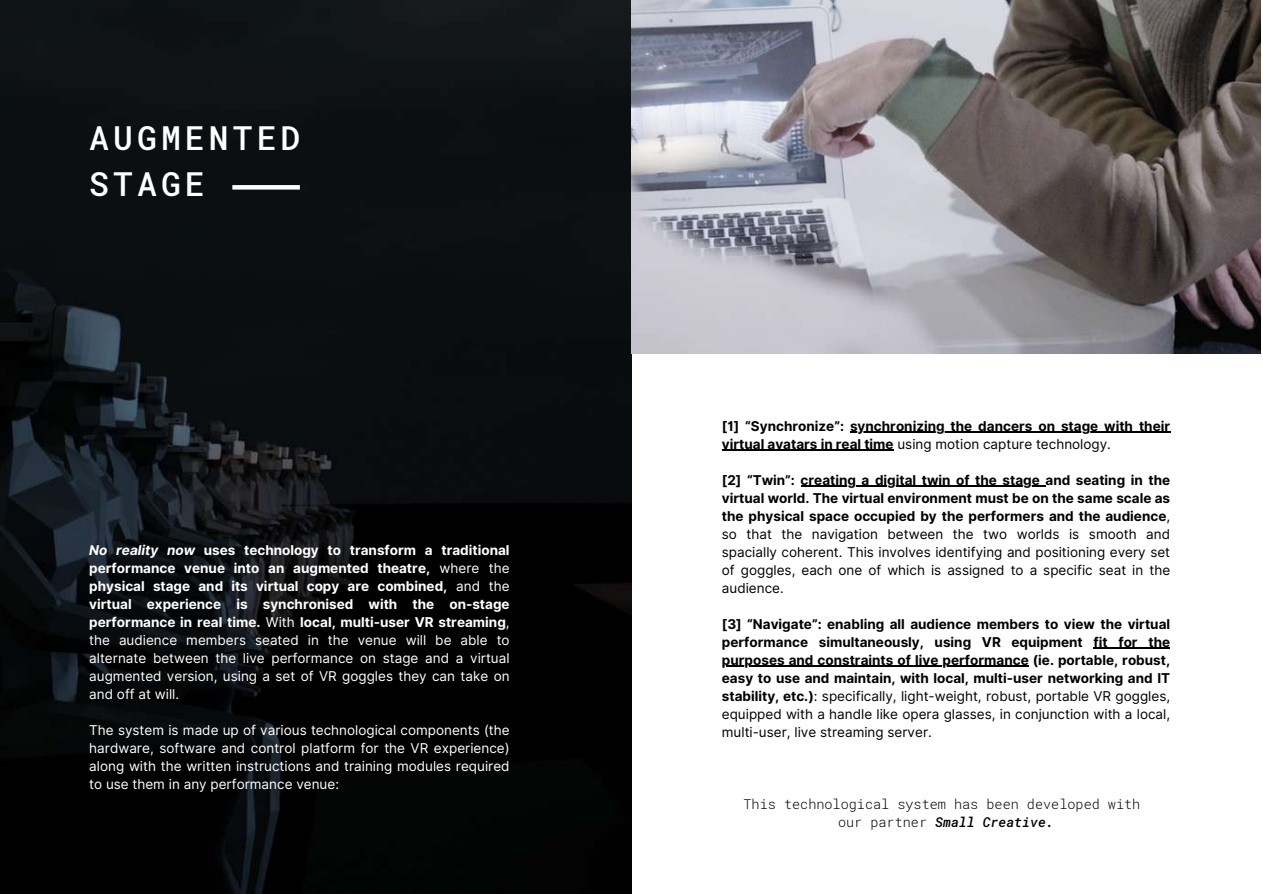
<style>
.page{position:relative;width:1263px;height:894px;background:#fff}
.page>*{position:absolute;margin:0;border:0;box-sizing:border-box;transform-origin:0 0}
.t1{font:500 33px/46px "Roboto Mono";letter-spacing:.125em;color:#fff}
.t2{font:700 13.5px/18px "Inter";color:#000}
.t3{font:700 13.5px/18px "Inter";color:#fff;text-align:justify}
.t4{font:13.5px/18px "Inter";color:#000;text-align:justify}
.t5{font:13.5px/18px "Inter";color:#fff;text-align:justify}
.t6{font:300 13.5px/18px "Roboto Mono";color:#000;text-align:center}
.s1{font-style:italic}
.s2{font-weight:400}
.s3{font-weight:700}
.s4{font-weight:500;font-style:italic}
</style>
<div class="page">
<img style="left:0;top:0;width:631px;height:893px">
<svg style="left:232px;top:185px;width:68px;height:4px"></svg>
<img style="left:631px;top:0;width:630px;height:353px">
<hr style="left:850px;top:431px;width:320px;height:1px;background:#000">
<hr style="left:722px;top:449px;width:172px;height:1px;background:#000">
<hr style="left:800px;top:485px;width:245px;height:1px;background:#000">
<hr style="left:1093px;top:647px;width:77px;height:1px;background:#000">
<hr style="left:722px;top:665px;width:307px;height:1px;background:#000">
<h1 class="t1" style="left:89px;top:114px;width:213px">AUGMENTED<br>STAGE</h1>
<p class="t3" style="left:89px;top:540px;width:422px"><span class="s1">No reality now</span> uses technology to transform a traditional performance venue into an augmented theatre, <span class="s2">where the </span>physical stage and its virtual copy are combined, <span class="s2">and the </span>virtual experience is synchronised with the on-stage performance in real time. <span class="s2">With</span> local, multi-user VR streaming<span class="s2">, the audience members seated in the venue will be able to alternate between the live performance on stage and a virtual augmented version, using a set of VR goggles they can take on and off at will.</span></p>
<p class="t5" style="left:89px;top:720px;width:422px">The system is made up of various technological components (the hardware, software and control platform for the VR experience) along with the written instructions and training modules required to use them in any performance venue:</p>
<p class="t2" style="left:722px;top:416px;width:450px">[1] “Synchronize”: synchronizing the dancers on stage with their virtual avatars in real time <span class="s2">using motion capture technology.</span></p>
<p class="t4" style="left:722px;top:470px;width:450px"><span class="s3">[2] “Twin”: creating a digital twin of the stage and seating in the virtual world. The virtual environment must be on the same scale as the physical space occupied by the performers and the audience</span>, so that the navigation between the two worlds is smooth and spacially coherent. This involves identifying and positioning every set of goggles, each one of which is assigned to a specific seat in the audience.</p>
<p class="t2" style="left:722px;top:614px;width:450px;text-align:justify">[3] “Navigate”: enabling all audience members to view the virtual performance simultaneously, using VR equipment fit for the purposes and constraints of live performance (ie. portable, robust, easy to use and maintain, with local, multi-user networking and IT stability, etc.)<span class="s2">: specifically, light-weight, robust, portable VR goggles, equipped with a handle like opera glasses, in conjunction with a local, multi-user, live streaming server.</span></p>
<p class="t6" style="left:743px;top:794px;width:398px">This technological system has been developed with our partner <span class="s4">Small Creative.</span></p>
</div>
